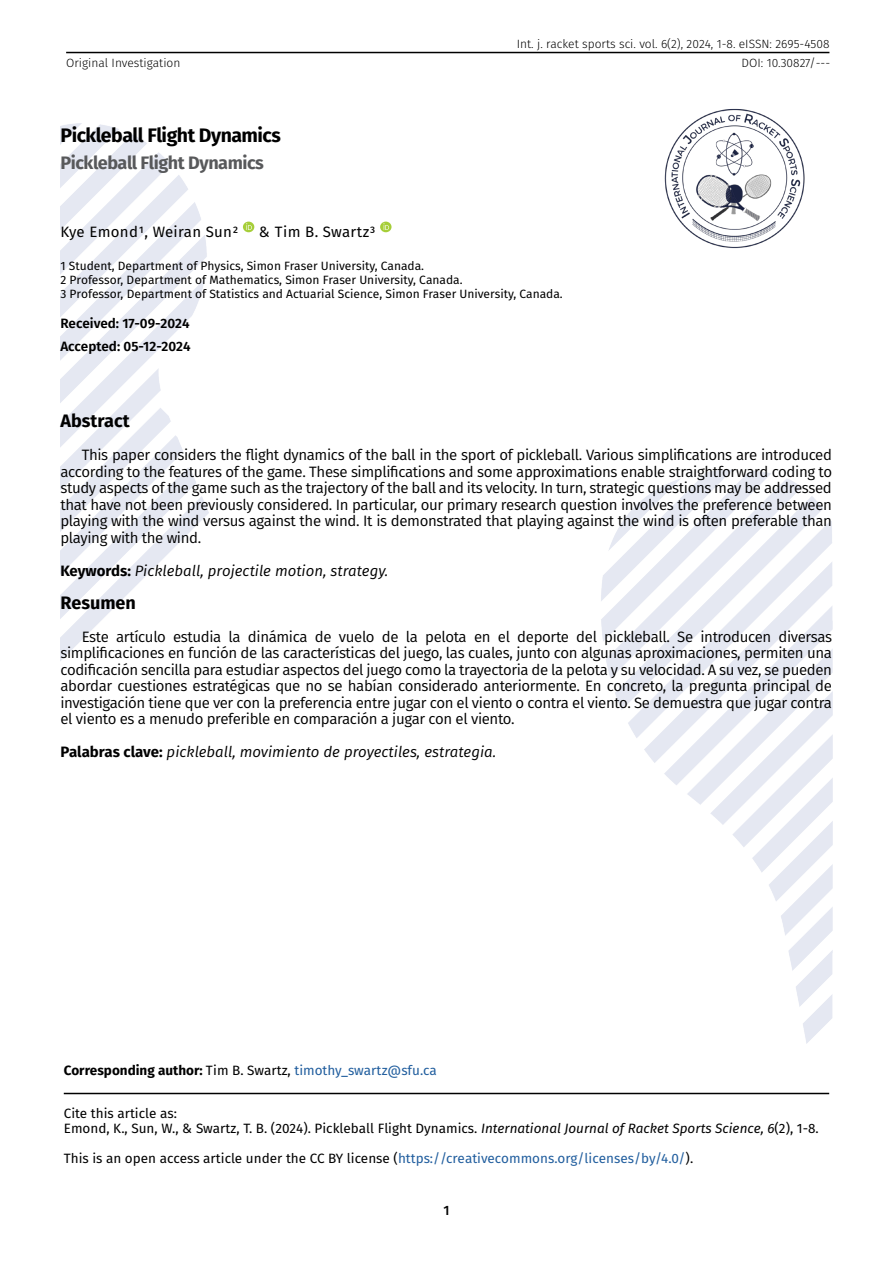
<style>
.page{position:relative;width:893px;height:1263px;background:#fff}
.page>*{position:absolute;margin:0;border:0;box-sizing:border-box;transform-origin:0 0}
.t1{font:700 19.5px "Fira Sans";letter-spacing:-.025em;color:#000}
.t2{font:700 18px "Fira Sans";letter-spacing:-.025em;color:#58595b}
.t3{font:700 18px "Fira Sans";color:#000}
.t4{font:15px/16.5px "Fira Sans";letter-spacing:-.025em;color:#000;text-align:justify}
.t5{font:italic 15px "Fira Sans";color:#000}
.t6{font:15px "Fira Sans";letter-spacing:.02em;color:#000}
.t7{font:13.5px/15px "Fira Sans";color:#000}
.t8{font:13.5px "Fira Sans";color:#215e9e}
.t9{font:600 13.5px/23.5px "Fira Sans";color:#000}
.t10{font:500 13.5px "Fira Sans";color:#000}
.t11{font:12px/14.4px "Fira Sans";color:#000}
.t12{font:300 12px "Fira Sans";color:#000}
.s1{font-weight:700;font-style:normal}
.s2{font-weight:700;color:#000}
.s3{color:#000}
.s4{font-style:italic}
.s5{color:#215e9e}
</style>
<div class="page">
<hr style="left:66px;top:52px;width:763px;height:1px;background:#000">
<img style="left:692px;top:108px;width:85px;height:15px">
<img style="left:60px;top:123px;width:772px;height:920px">
<hr style="left:64px;top:1093px;width:765px;height:1px;background:#000">
<div style="left:243px;top:222px;width:11px;height:10px;background:#a6ce39;border-radius:50%"></div>
<svg style="left:246px;top:223px;width:6px;height:7px"></svg>
<div style="left:380px;top:222px;width:12px;height:10px;background:#a6ce39;border-radius:50%"></div>
<svg style="left:383px;top:223px;width:6px;height:7px"></svg>
<p class="t12" style="left:517px;top:35px;width:314px">Int. j. racket sports sci. vol. 6(2), 2024, 1-8. eISSN: 2695-4508</p>
<p class="t12" style="left:66px;top:54px;width:116px">Original Investigation</p>
<p class="t12" style="left:742px;top:54px;width:90px">DOI: 10.30827/---</p>
<h1 class="t1" style="left:60px;top:118px;width:222px">Pickleball Flight Dynamics</h1>
<p class="t2" style="left:60px;top:147px;width:205px">Pickleball Flight Dynamics</p>
<p class="t6" style="left:60px;top:221px;width:179px">Kye Emond1, Weiran Sun2</p>
<p class="t6" style="left:259px;top:221px;width:118px">&amp; Tim B. Swartz3</p>
<p class="t11" style="left:60px;top:258px;width:504px">1 Student, Department of Physics, Simon Fraser University, Canada.<br>2 Professor, Department of Mathematics, Simon Fraser University, Canada.<br>3 Professor, Department of Statistics and Actuarial Science, Simon Fraser University, Canada.</p>
<p class="t9" style="left:60px;top:311px;width:132px">Received: 17-09-2024<br>Accepted: 05-12-2024</p>
<p class="t3" style="left:60px;top:406px;width:71px">Abstract</p>
<p class="t4" style="left:60px;top:446px;width:773px;text-indent:21px">This paper considers the flight dynamics of the ball in the sport of pickleball. Various simplifications are introduced according to the features of the game. These simplifications and some approximations enable straightforward coding to study aspects of the game such as the trajectory of the ball and its velocity. In turn, strategic questions may be addressed that have not been previously considered. In particular, our primary research question involves the preference between playing with the wind versus against the wind. It is demonstrated that playing against the wind is often preferable than playing with the wind.</p>
<p class="t5" style="left:60px;top:559px;width:329px"><span class="s1">Keywords:</span> Pickleball, projectile motion, strategy.</p>
<p class="t3" style="left:60px;top:587px;width:77px">Resumen</p>
<p class="t4" style="left:60px;top:628px;width:773px;text-indent:21px">Este artículo estudia la dinámica de vuelo de la pelota en el deporte del pickleball. Se introducen diversas simplificaciones en función de las características del juego, las cuales, junto con algunas aproximaciones, permiten una codificación sencilla para estudiar aspectos del juego como la trayectoria de la pelota y su velocidad. A su vez, se pueden abordar cuestiones estratégicas que no se habían considerado anteriormente. En concreto, la pregunta principal de investigación tiene que ver con la preferencia entre jugar con el viento o contra el viento. Se demuestra que jugar contra el viento es a menudo preferible en comparación a jugar con el viento.</p>
<p class="t5" style="left:60px;top:741px;width:437px"><span class="s1">Palabras clave:</span> pickleball, movimiento de proyectiles, estrategia.</p>
<p class="t8" style="left:64px;top:1060px;width:375px"><span class="s2">Corresponding author:</span> <span class="s3">Tim B. Swartz,</span> timothy_swartz@sfu.ca</p>
<p class="t7" style="left:64px;top:1105px;width:756px">Cite this article as:<br>Emond, K., Sun, W., &amp; Swartz, T. B. (2024). Pickleball Flight Dynamics. <span class="s4">International Journal of Racket Sports Science, 6</span>(2), 1-8.</p>
<p class="t7" style="left:64px;top:1150px;width:631px">This is an open access article under the CC BY license (<span class="s5">https://creativecommons.org/licenses/by/4.0/</span>).</p>
<p class="t10" style="left:443px;top:1199px;width:8px">1</p>
</div>
